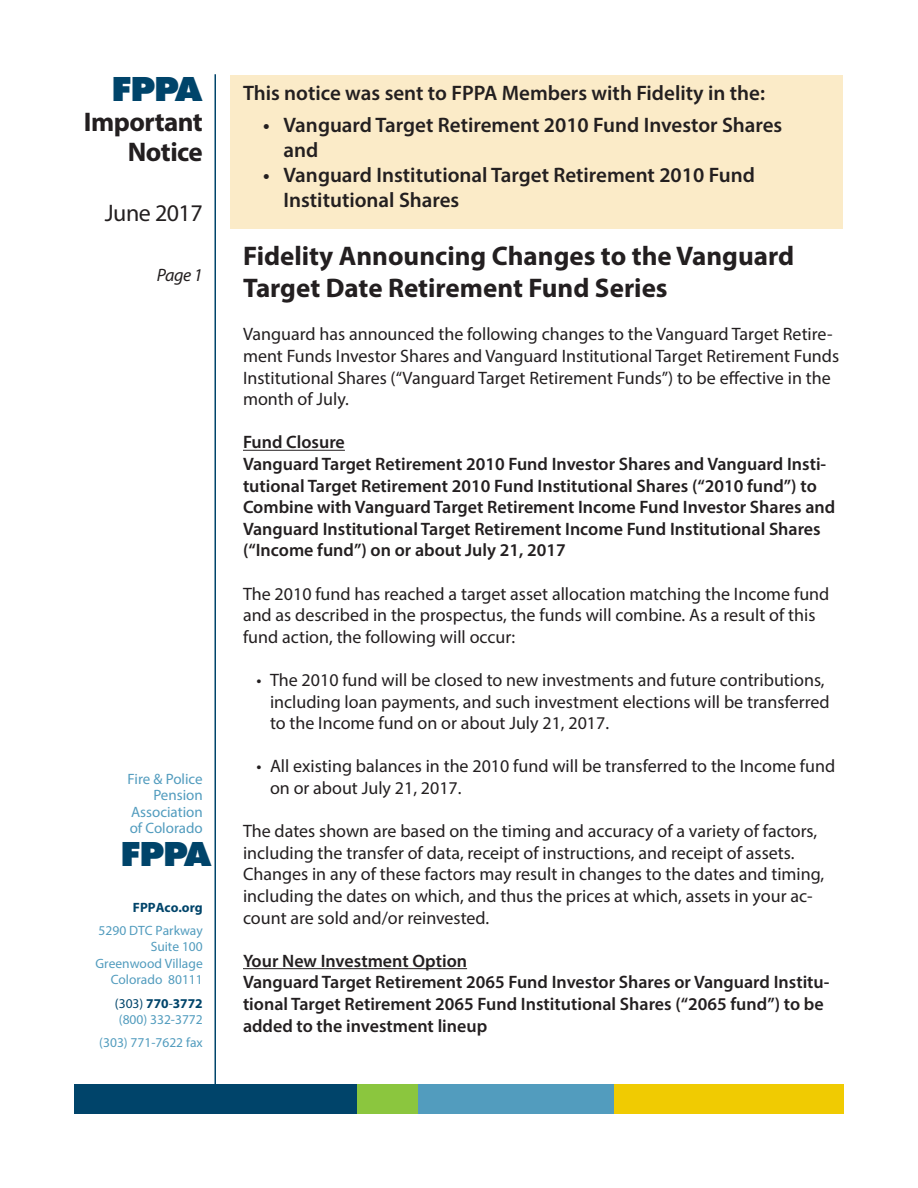
<style>
.page{position:relative;width:918px;height:1188px;background:#fff}
.page>*{position:absolute;margin:0;border:0;box-sizing:border-box;transform-origin:0 0}
.t1{font:800 36px "Futura PT";letter-spacing:-.04em;color:#00446a;scale:1.05 1}
.t2{font:700 27px/32.4px "Myriad Pro";color:#231f20}
.t3{font:700 27px/30px "Myriad Pro";letter-spacing:-.02em;color:#231f20;text-align:right}
.t4{font:24px "Myriad Pro";letter-spacing:-.02em;color:#231f20}
.t5{font:600 21px/25.2px "Myriad Pro";color:#231f20}
.t6{font:18px/21.6px "Myriad Pro";color:#231f20}
.t7{font:600 18px/21.6px "Myriad Pro";color:#231f20}
.t8{font:italic 18px "Myriad Pro";color:#231f20}
.t9{font:15px/16.5px "Myriad Pro";color:#529cbe;text-align:right}
.t10{font:13.5px/16.5px "Myriad Pro";color:#529cbe;text-align:right}
.t11{font:700 13.5px "Myriad Pro";color:#00446a}
.s1{color:#00446a}
.s2{font-weight:700;color:#00446a}
</style>
<div class="page">
<div style="left:230px;top:75px;width:613px;height:153px;background:#fbebc8"></div>
<hr style="left:214px;top:74px;width:2px;height:1017px;background:#00446a">
<div style="left:74px;top:1085px;width:288px;height:29px;background:#00446a"></div>
<div style="left:357px;top:1085px;width:61px;height:29px;background:#8bc63e"></div>
<div style="left:614px;top:1085px;width:230px;height:29px;background:#f0cb02"></div>
<div style="left:418px;top:1085px;width:196px;height:29px;background:#529cbe"></div>
<hr style="left:243px;top:450px;width:102px;height:1px;background:#231f20">
<hr style="left:243px;top:968px;width:224px;height:1px;background:#231f20">
<p class="t1" style="left:111px;top:66px;width:89px">FPPA</p>
<p class="t3" style="left:84px;top:106px;width:121px">Important<br>Notice</p>
<p class="t4" style="left:105px;top:198px;width:99px">June 2017</p>
<p class="t8" style="left:157px;top:264px;width:48px">Page 1</p>
<p class="t9" style="left:128px;top:770px;width:77px">Fire &amp; Police<br>Pension</p>
<p class="t9" style="left:130px;top:803px;width:75px;text-align:left">Association of Colorado</p>
<p class="t1" style="left:120px;top:831px;width:89px">FPPA</p>
<p class="t11" style="left:133px;top:898px;width:71px">FPPAco.org</p>
<p class="t10" style="left:96px;top:922px;width:109px">5290 DTC Parkway<br>Suite 100<br>Greenwood Village<br>Colorado 80111</p>
<p class="t10" style="left:115px;top:995px;width:89px;text-align:left"><span class="s1">(303)</span> <span class="s2">770</span><span class="s1">-</span><span class="s2">3772 </span>(800) 332-3772</p>
<p class="t10" style="left:99px;top:1034px;width:105px">(303) 771-7622 fax</p>
<p class="t5" style="left:243px;top:80px;width:524px">This notice was sent to FPPA Members with Fidelity in the:</p>
<p class="t5" style="left:284px;top:111px;width:500px;text-indent:-20px">• Vanguard Target Retirement 2010 Fund Investor Shares and</p>
<p class="t5" style="left:284px;top:162px;width:473px;text-indent:-20px">• Vanguard Institutional Target Retirement 2010 Fund<br>Institutional Shares</p>
<p class="t2" style="left:243px;top:239px;width:553px">Fidelity Announcing Changes to the Vanguard<br>Target Date Retirement Fund Series</p>
<p class="t6" style="left:243px;top:323px;width:598px">Vanguard has announced the following changes to the Vanguard Target Retire&shy;ment Funds Investor Shares and Vanguard Institutional Target Retirement Funds Institutional Shares (“Vanguard Target Retirement Funds”) to be effective in the month of July.</p>
<p class="t7" style="left:243px;top:431px;width:103px">Fund Closure</p>
<p class="t7" style="left:243px;top:453px;width:594px">Vanguard Target Retirement 2010 Fund Investor Shares and Vanguard Insti&shy;tutional Target Retirement 2010 Fund Institutional Shares (“2010 fund”) to Combine with Vanguard Target Retirement Income Fund Investor Shares and Vanguard Institutional Target Retirement Income Fund Institutional Shares (“Income fund”) on or about July 21, 2017</p>
<p class="t6" style="left:243px;top:583px;width:588px">The 2010 fund has reached a target asset allocation matching the Income fund and as described in the prospectus, the funds will combine. As a result of this fund action, the following will occur:</p>
<p class="t6" style="left:270px;top:669px;width:561px;text-indent:-14px">• The 2010 fund will be closed to new investments and future contributions, including loan payments, and such investment elections will be transferred to the Income fund on or about July 21, 2017.</p>
<p class="t6" style="left:270px;top:755px;width:567px;text-indent:-14px">• All existing balances in the 2010 fund will be transferred to the Income fund on or about July 21, 2017.</p>
<p class="t6" style="left:243px;top:820px;width:583px">The dates shown are based on the timing and accuracy of a variety of factors, including the transfer of data, receipt of instructions, and receipt of assets.<br>Changes in any of these factors may result in changes to the dates and timing, including the dates on which, and thus the prices at which, assets in your ac&shy;count are sold and/or reinvested.</p>
<p class="t7" style="left:243px;top:950px;width:226px">Your New Investment Option</p>
<p class="t7" style="left:243px;top:971px;width:588px">Vanguard Target Retirement 2065 Fund Investor Shares or Vanguard Institu&shy;tional Target Retirement 2065 Fund Institutional Shares (“2065 fund”) to be added to the investment lineup</p>
</div>
